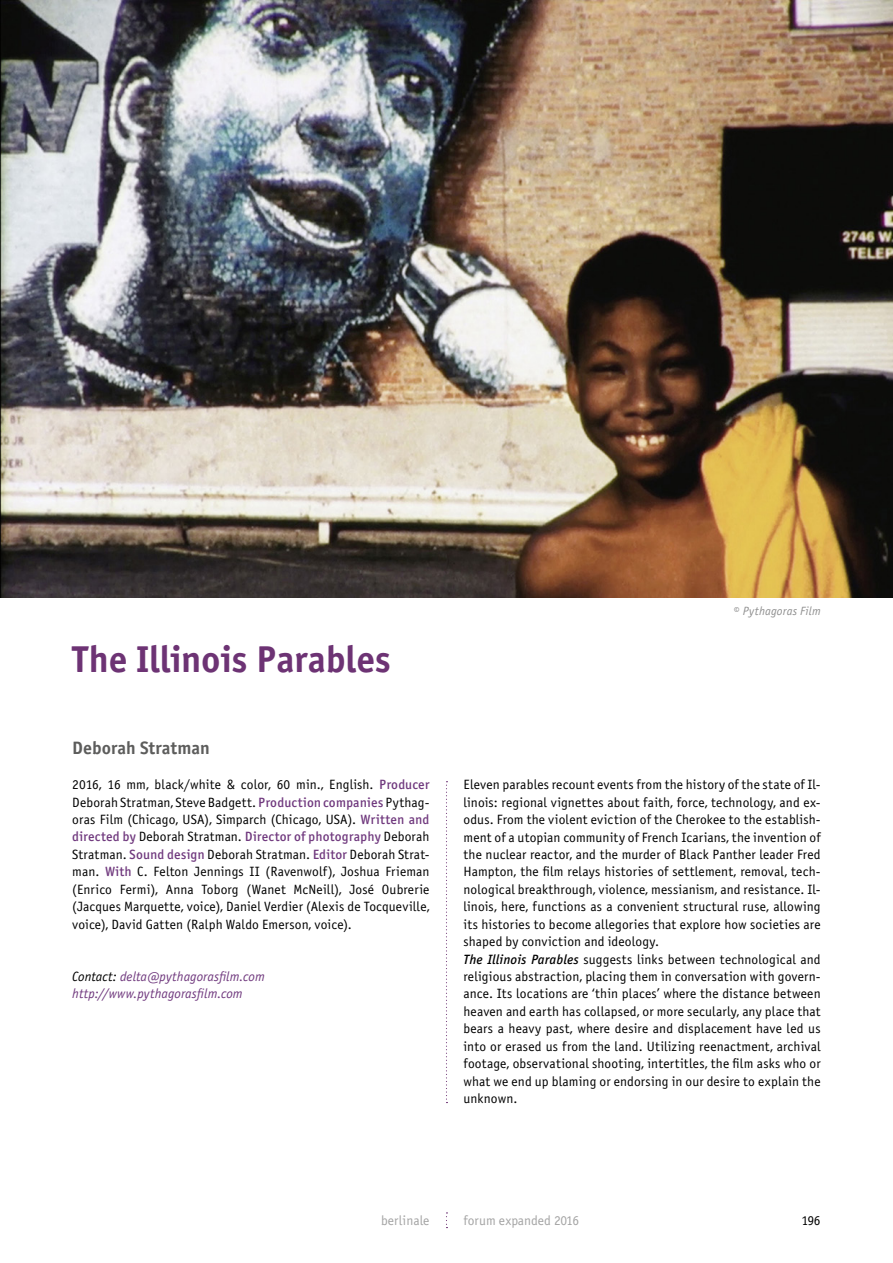
<style>
.page{position:relative;width:893px;height:1263px;background:#fff}
.page>*{position:absolute;margin:0;border:0;box-sizing:border-box;transform-origin:0 0}
.t1{font:37.5px "Officina Sans Bold ITC";letter-spacing:-.005em;color:#6d3374}
.t2{font:18px "Officina Sans Bold ITC";color:#5d5d5c}
.t3{font:13.5px/17.4px "Officina Sans Book ITC";letter-spacing:.01em;color:#000;text-align:justify}
.t4{font:italic 13.5px/17.4px "Officina Sans Book ITC";letter-spacing:.005em;color:#70397e}
.t5{font:13.5px "Officina Sans Medium ITC";letter-spacing:.015em;color:#70397e}
.t6{font:13.5px "Officina Sans Book ITC";color:#a4a4a4}
.t7{font:italic 12px "Officina Sans Book ITC";letter-spacing:.015em;color:#8f8f8f}
.s1{font-family:"Officina Sans Medium ITC";color:#70397e}
.s2{font-family:"Officina Sans Book ITC";color:#000}
.s3{color:#000}
.s4{font-family:"Officina Sans Medium ITC";font-style:italic}
</style>
<div class="page">
<svg style="left:446px;top:781px;width:1px;height:322px"></svg>
<img style="left:0;top:0;width:893px;height:597px">
<h1 class="t1" style="left:72px;top:636px;width:320px">The Illinois Parables</h1>
<h2 class="t2" style="left:72px;top:737px;width:139px">Deborah Stratman</h2>
<p class="t3" style="left:72px;top:776px;width:359px">2016, 16 mm, black/white &amp; color, 60 min., English. <span class="s1">Producer </span>Deborah Stratman, Steve Badgett. <span class="s1">Production companies</span> Pythag&shy;oras Film (Chicago, USA), Simparch (Chicago, USA). <span class="s1">Written and</span></p>
<p class="t5" style="left:72px;top:829px;width:359px">directed by <span class="s2">Deborah Stratman.</span> Director of photography <span class="s2">Deborah</span></p>
<p class="t3" style="left:72px;top:846px;width:359px">Stratman. <span class="s1">Sound design</span> Deborah Stratman. <span class="s1">Editor</span> Deborah Strat&shy;man. <span class="s1">With</span> C. Felton Jennings II (Ravenwolf), Joshua Frieman (Enrico Fermi), Anna Toborg (Wanet McNeill), José Oubrerie (Jacques Marquette, voice), Daniel Verdier (Alexis de Tocqueville, voice), David Gatten (Ralph Waldo Emerson, voice).</p>
<p class="t4" style="left:72px;top:968px;width:194px"><span class="s3">Contact:</span> delta@pythagorasfilm.com http://www.pythagorasfilm.com</p>
<p class="t7" style="left:734px;top:604px;width:88px">© Pythagoras Film</p>
<p class="t3" style="left:463px;top:776px;width:359px;text-align:left">Eleven parables recount events from the history of the state of Il&shy;linois: regional vignettes about faith, force, technology, and ex&shy;odus. From the violent eviction of the Cherokee to the establish&shy;ment of a utopian community of French Icarians, the invention of the nuclear reactor, and the murder of Black Panther leader Fred Hampton, the film relays histories of settlement, removal, tech&shy;nological breakthrough, violence, messianism, and resistance. Il&shy;linois, here, functions as a convenient structural ruse, allowing its histories to become allegories that explore how societies are shaped by conviction and ideology.<br><span class="s4">The Illinois Parables</span> suggests links between technological and religious abstraction, placing them in conversation with govern&shy;ance. Its locations are ‘thin places’ where the distance between heaven and earth has collapsed, or more secularly, any place that bears a heavy past, where desire and displacement have led us into or erased us from the land. Utilizing reenactment, archival footage, observational shooting, intertitles, the film asks who or what we end up blaming or endorsing in our desire to explain the unknown.</p>
<p class="t6" style="left:381px;top:1213px;width:50px">berlinale</p>
<p class="t6" style="left:463px;top:1213px;width:117px">forum expanded 2016</p>
<p class="t3" style="left:802px;top:1212px;width:21px">196</p>
</div>
